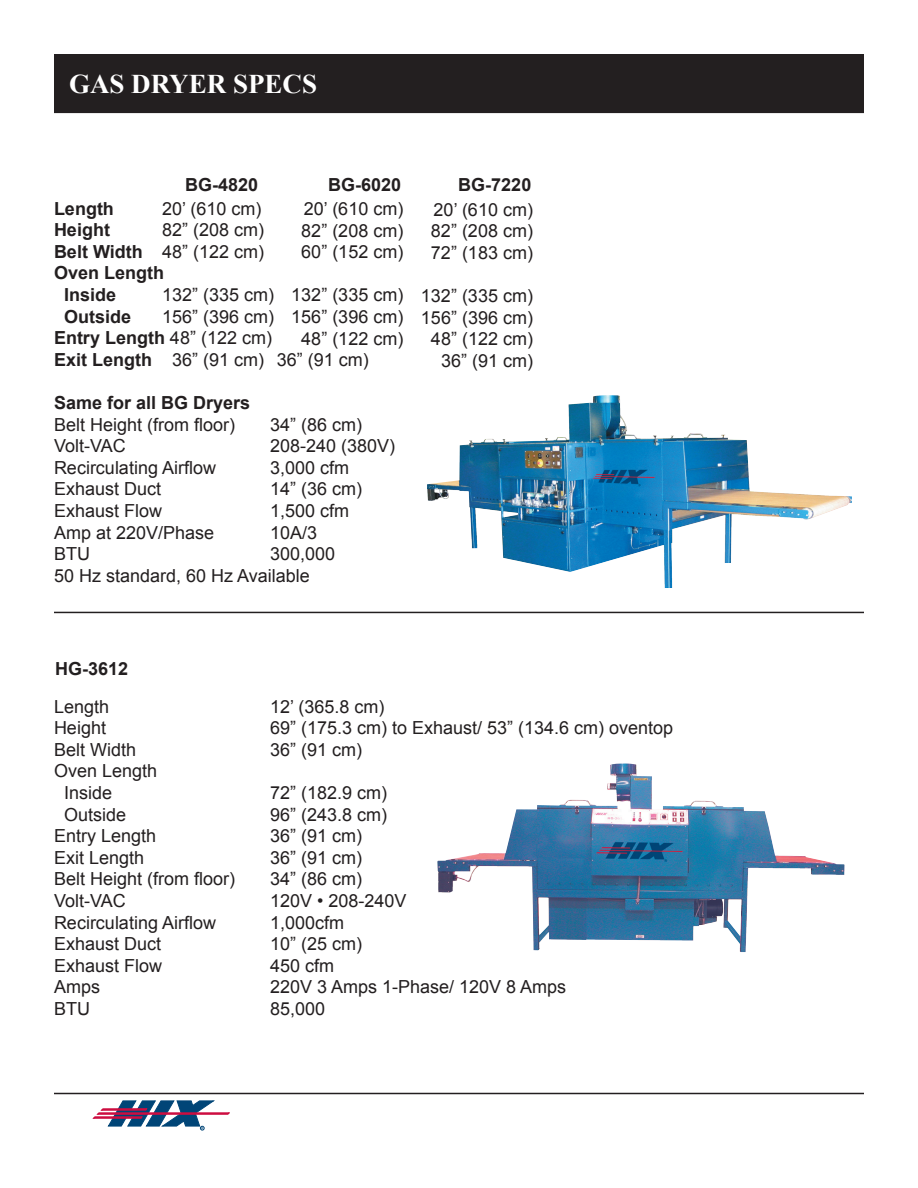
<style>
.page{position:relative;width:918px;height:1188px;background:#fff}
.page>*{position:absolute;margin:0;border:0;box-sizing:border-box;transform-origin:0 0}
.Subhead_1{font:700 27px "Times New Roman";color:#fff}
.t1{font:18px "Arial";color:#231f20}
.t2{font:700 18px "Arial";color:#231f20}
.s1{font-weight:700}
.s2{font-weight:400}
</style>
<div class="page">
<svg style="left:93px;top:1100px;width:137px;height:30px"></svg>
<hr style="left:54px;top:1093px;width:810px;height:1px;background:#231f20">
<div style="left:55px;top:55px;width:808px;height:57px;background:#231f20"></div>
<div style="left:54px;top:54px;width:810px;height:59px;border:2px solid #231f20"></div>
<hr style="left:54px;top:612px;width:810px;height:1px;background:#231f20">
<img style="left:437px;top:764px;width:408px;height:188px">
<img style="left:427px;top:395px;width:425px;height:193px">
<p class="Subhead_1" style="left:69px;top:65px;width:250px">GAS DRYER SPECS</p>
<p class="t2" style="left:185px;top:172px;width:75px">BG-4820</p>
<p class="t2" style="left:328px;top:172px;width:75px">BG-6020</p>
<p class="t2" style="left:458px;top:172px;width:75px">BG-7220</p>
<p class="t2" style="left:54px;top:196px;width:61px">Length</p>
<p class="t1" style="left:162px;top:197px;width:101px">20’ (610 cm)</p>
<p class="t2" style="left:54px;top:218px;width:57px">Height</p>
<p class="t1" style="left:162px;top:218px;width:104px">82” (208 cm)</p>
<p class="t1" style="left:54px;top:240px;width:212px"><span class="s1">Belt Width</span> 48” (122 cm)</p>
<p class="t2" style="left:54px;top:261px;width:112px">Oven Length</p>
<p class="t2" style="left:64px;top:283px;width:54px">Inside</p>
<p class="t1" style="left:162px;top:283px;width:114px">132” (335 cm)</p>
<p class="t2" style="left:64px;top:304px;width:69px">Outside</p>
<p class="t1" style="left:162px;top:305px;width:114px">156” (396 cm)</p>
<p class="t2" style="left:54px;top:326px;width:220px">Entry Length <span class="s2">48” (122 cm)</span></p>
<p class="t2" style="left:54px;top:348px;width:212px">Exit Length <span class="s2">36” (91 cm)</span></p>
<p class="t2" style="left:54px;top:391px;width:198px">Same for all BG Dryers</p>
<p class="t1" style="left:54px;top:413px;width:183px">Belt Height (from floor)</p>
<p class="t1" style="left:270px;top:413px;width:94px">34” (86 cm)</p>
<p class="t1" style="left:54px;top:434px;width:73px">Volt-VAC</p>
<p class="t1" style="left:270px;top:434px;width:127px">208-240 (380V)</p>
<p class="t1" style="left:54px;top:456px;width:164px">Recirculating Airflow</p>
<p class="t1" style="left:270px;top:456px;width:81px">3,000 cfm</p>
<p class="t1" style="left:54px;top:477px;width:109px">Exhaust Duct</p>
<p class="t1" style="left:270px;top:477px;width:94px">14” (36 cm)</p>
<p class="t1" style="left:54px;top:499px;width:110px">Exhaust Flow</p>
<p class="t1" style="left:270px;top:499px;width:81px">1,500 cfm</p>
<p class="t1" style="left:54px;top:521px;width:162px">Amp at 220V/Phase</p>
<p class="t1" style="left:270px;top:521px;width:49px">10A/3</p>
<p class="t1" style="left:54px;top:542px;width:37px">BTU</p>
<p class="t1" style="left:270px;top:542px;width:67px">300,000</p>
<p class="t1" style="left:54px;top:564px;width:257px">50 Hz standard, 60 Hz Available</p>
<p class="t1" style="left:304px;top:197px;width:101px">20’ (610 cm)</p>
<p class="t1" style="left:301px;top:218px;width:104px">82” (208 cm)</p>
<p class="t1" style="left:301px;top:240px;width:104px">60” (152 cm)</p>
<p class="t1" style="left:291px;top:283px;width:114px">132” (335 cm)</p>
<p class="t1" style="left:291px;top:305px;width:114px">156” (396 cm)</p>
<p class="t1" style="left:301px;top:326px;width:104px">48” (122 cm)</p>
<p class="t1" style="left:277px;top:348px;width:94px">36” (91 cm)</p>
<p class="t1" style="left:434px;top:197px;width:101px">20’ (610 cm)</p>
<p class="t1" style="left:431px;top:219px;width:104px">82” (208 cm)</p>
<p class="t1" style="left:431px;top:241px;width:104px">72” (183 cm)</p>
<p class="t1" style="left:421px;top:284px;width:114px">132” (335 cm)</p>
<p class="t1" style="left:421px;top:305px;width:114px">156” (396 cm)</p>
<p class="t1" style="left:431px;top:327px;width:104px">48” (122 cm)</p>
<p class="t1" style="left:441px;top:349px;width:94px">36” (91 cm)</p>
<p class="t2" style="left:55px;top:656px;width:75px">HG-3612</p>
<p class="t1" style="left:54px;top:694px;width:57px">Length</p>
<p class="t1" style="left:270px;top:694px;width:116px">12’ (365.8 cm)</p>
<p class="t1" style="left:54px;top:716px;width:54px">Height</p>
<p class="t1" style="left:270px;top:716px;width:405px">69” (175.3 cm) to Exhaust/ 53” (134.6 cm) oventop</p>
<p class="t1" style="left:54px;top:738px;width:84px">Belt Width</p>
<p class="t1" style="left:270px;top:738px;width:94px">36” (91 cm)</p>
<p class="t1" style="left:54px;top:759px;width:105px">Oven Length</p>
<p class="t1" style="left:64px;top:781px;width:50px">Inside</p>
<p class="t1" style="left:270px;top:781px;width:119px">72” (182.9 cm)</p>
<p class="t1" style="left:64px;top:802px;width:64px">Outside</p>
<p class="t1" style="left:270px;top:802px;width:119px">96” (243.8 cm)</p>
<p class="t1" style="left:54px;top:824px;width:104px">Entry Length</p>
<p class="t1" style="left:270px;top:824px;width:94px">36” (91 cm)</p>
<p class="t1" style="left:54px;top:846px;width:92px">Exit Length</p>
<p class="t1" style="left:270px;top:846px;width:94px">36” (91 cm)</p>
<p class="t1" style="left:54px;top:867px;width:183px">Belt Height (from floor)</p>
<p class="t1" style="left:270px;top:867px;width:94px">34” (86 cm)</p>
<p class="t1" style="left:54px;top:889px;width:73px">Volt-VAC</p>
<p class="t1" style="left:270px;top:889px;width:138px">120V • 208-240V</p>
<p class="t1" style="left:54px;top:910px;width:164px">Recirculating Airflow</p>
<p class="t1" style="left:270px;top:910px;width:76px">1,000cfm</p>
<p class="t1" style="left:54px;top:932px;width:109px">Exhaust Duct</p>
<p class="t1" style="left:270px;top:932px;width:94px">10” (25 cm)</p>
<p class="t1" style="left:54px;top:954px;width:110px">Exhaust Flow</p>
<p class="t1" style="left:270px;top:954px;width:66px">450 cfm</p>
<p class="t1" style="left:54px;top:975px;width:48px">Amps</p>
<p class="t1" style="left:270px;top:975px;width:298px">220V 3 Amps 1-Phase/ 120V 8 Amps</p>
<p class="t1" style="left:54px;top:997px;width:37px">BTU</p>
<p class="t1" style="left:270px;top:997px;width:57px">85,000</p>
</div>
